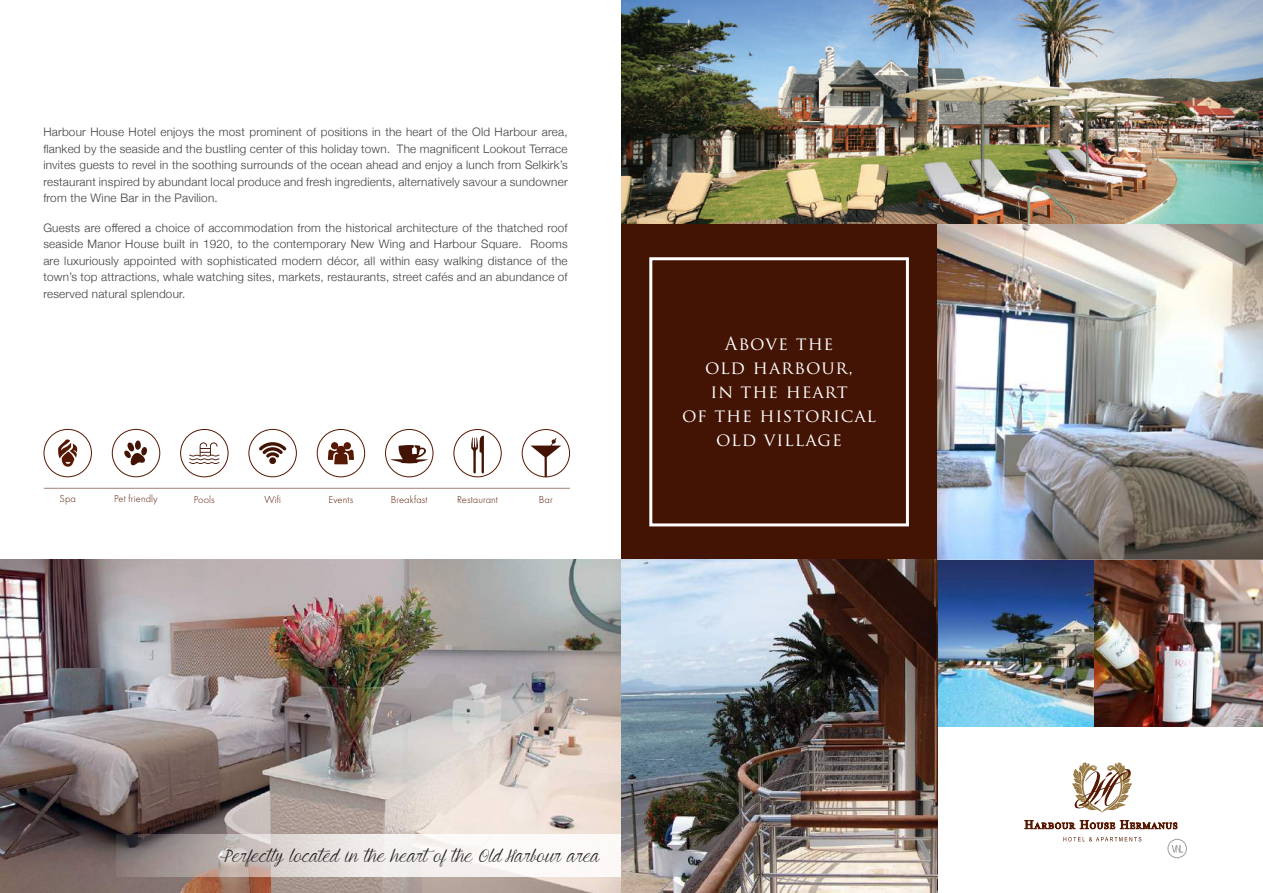
<style>
.page{position:relative;width:1263px;height:893px;background:#fff}
.page>*{position:absolute;margin:0;border:0;box-sizing:border-box;transform-origin:0 0}
.t1{font:18px/24px "Trajan Pro";letter-spacing:.05em;color:#fff;text-align:center}
.t2{font:18px "Mf Young&Beautiful";letter-spacing:.025em;color:#231f20}
.t3{font:300 11.7px/16.5px "Helvetica Neue";letter-spacing:.02em;color:#3e3e3f;text-align:justify}
.t4{font:300 10.5px "Futura T";letter-spacing:.01em;color:#561802}
</style>
<div class="page">
<img style="left:621px;top:0;width:642px;height:224px">
<img style="left:0;top:559px;width:937px;height:334px">
<img style="left:116px;top:835px;width:817px;height:42px">
<div style="left:621px;top:224px;width:316px;height:335px;background:#431303"></div>
<img style="left:937px;top:224px;width:326px;height:503px">
<div style="left:649px;top:257px;width:260px;height:269px;border:3px solid #fff"></div>
<svg style="left:1025px;top:820px;width:152px;height:9px"></svg>
<svg style="left:1063px;top:837px;width:78px;height:4px"></svg>
<svg style="left:1072px;top:762px;width:60px;height:51px"></svg>
<div style="left:1168px;top:839px;width:19px;height:19px;border:1px solid #9d9fa2;border-radius:50%"></div>
<svg style="left:1171px;top:845px;width:12px;height:8px"></svg>
<div style="left:44px;top:429px;width:48px;height:48px;border:1px solid #561802;border-radius:50%"></div>
<svg style="left:58px;top:439px;width:20px;height:28px"></svg>
<div style="left:180px;top:429px;width:48px;height:48px;border:1px solid #561802;border-radius:50%"></div>
<svg style="left:189px;top:442px;width:30px;height:22px"></svg>
<div style="left:249px;top:429px;width:48px;height:48px;border:1px solid #561802;border-radius:50%"></div>
<svg style="left:259px;top:442px;width:27px;height:22px"></svg>
<div style="left:522px;top:429px;width:48px;height:48px;border:1px solid #561802;border-radius:50%"></div>
<svg style="left:530px;top:438px;width:31px;height:39px"></svg>
<div style="left:454px;top:429px;width:47px;height:48px;border:1px solid #561802;border-radius:50%"></div>
<svg style="left:471px;top:435px;width:13px;height:38px"></svg>
<div style="left:385px;top:429px;width:48px;height:48px;border:1px solid #561802;border-radius:50%"></div>
<svg style="left:390px;top:445px;width:38px;height:19px"></svg>
<div style="left:317px;top:429px;width:48px;height:48px;border:1px solid #561802;border-radius:50%"></div>
<div style="left:330px;top:441px;width:9px;height:9px;background:#561802;border-radius:50%"></div>
<div style="left:329px;top:441px;width:11px;height:10px;border:2px solid #fff;border-radius:50%"></div>
<div style="left:343px;top:441px;width:9px;height:9px;background:#561802;border-radius:50%"></div>
<div style="left:342px;top:441px;width:10px;height:10px;border:2px solid #fff;border-radius:50%"></div>
<svg style="left:327px;top:447px;width:27px;height:18px"></svg>
<div style="left:337px;top:446px;width:8px;height:9px;background:#561802;border-radius:50%"></div>
<hr style="left:44px;top:488px;width:526px;height:1px;background:#561802">
<div style="left:112px;top:429px;width:48px;height:48px;border:1px solid #561802;border-radius:50%"></div>
<svg style="left:124px;top:440px;width:23px;height:26px"></svg>
<p class="t3" style="left:43px;top:123px;width:526px">Harbour House Hotel enjoys the most prominent of positions in the heart of the Old Harbour area, flanked by the seaside and the bustling center of this holiday town. The magnificent Lookout Terrace invites guests to revel in the soothing surrounds of the ocean ahead and enjoy a lunch from Selkirk’s restaurant inspired by abundant local produce and fresh ingredients, alternatively savour a sundowner from the Wine Bar in the Pavilion.</p>
<p class="t3" style="left:43px;top:218px;width:526px">Guests are offered a choice of accommodation from the historical architecture of the thatched roof seaside Manor House built in 1920, to the contemporary New Wing and Harbour Square. Rooms are luxuriously appointed with sophisticated modern décor, all within easy walking distance of the town’s top attractions, whale watching sites, markets, restaurants, street cafés and an abundance of reserved natural splendour.</p>
<p class="t4" style="left:60px;top:493px;width:18px">Spa</p>
<p class="t4" style="left:114px;top:493px;width:45px">Pet friendly</p>
<p class="t4" style="left:194px;top:493px;width:22px">Pools</p>
<p class="t4" style="left:264px;top:493px;width:18px">Wifi</p>
<p class="t4" style="left:329px;top:493px;width:26px">Events</p>
<p class="t4" style="left:391px;top:493px;width:38px">Breakfast</p>
<p class="t4" style="left:457px;top:493px;width:42px">Restaurant</p>
<p class="t4" style="left:539px;top:493px;width:15px">Bar</p>
<h1 class="t1" style="left:682px;top:331px;width:195px">Above the<br>old harbour,<br>in the heart<br>of the historical old village</h1>
<h1 class="t2" style="left:225px;top:845px;width:376px">Perfectly located in the heart of the Old Harbour area</h1>
</div>
